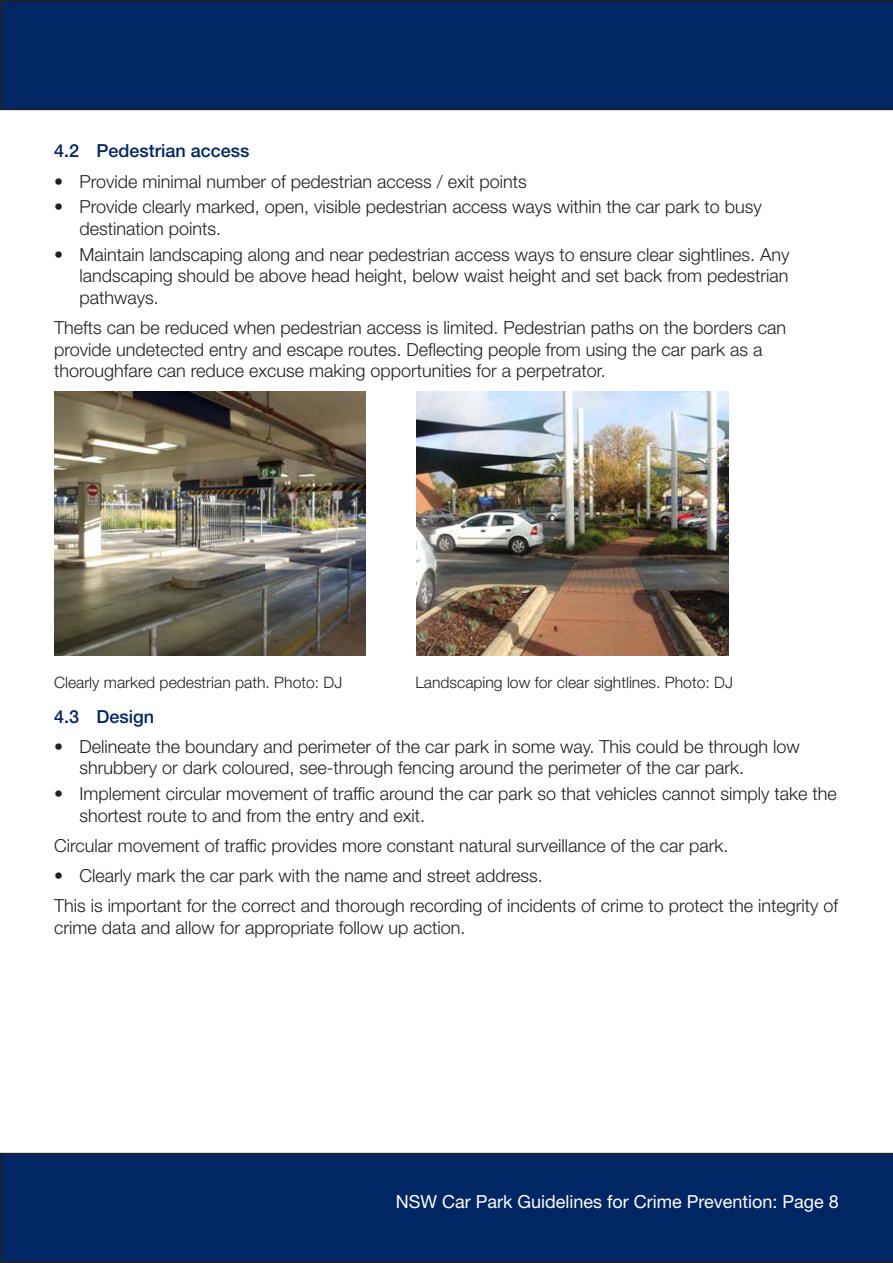
<style>
.page{position:relative;width:893px;height:1263px;background:#fff}
.page>*{position:absolute;margin:0;border:0;box-sizing:border-box;transform-origin:0 0}
.Body_text{font:300 18px/21.6px "Helvetica Neue LT Std";color:#231f20}
.t1{font:18px "Helvetica Neue LT Std";color:#fff}
.Heading2{font:500 18px "Helvetica Neue LT Std";color:#002664}
.t2{font:300 15.75px "Helvetica Neue LT Std";color:#231f20}
</style>
<div class="page">
<div style="left:0;top:1153px;width:893px;height:110px;background:#002664"></div>
<div style="left:0;top:0;width:893px;height:110px;background:#002664"></div>
<img style="left:417px;top:392px;width:311px;height:264px">
<img style="left:54px;top:392px;width:311px;height:264px">
<h2 class="Heading2" style="left:54px;top:140px;width:197px">4.2 Pedestrian access</h2>
<p class="Body_text" style="left:54px;top:170px;width:474px">• Provide minimal number of pedestrian access / exit points</p>
<p class="Body_text" style="left:80px;top:196px;width:684px;text-indent:-26px">• Provide clearly marked, open, visible pedestrian access ways within the car park to busy destination points.</p>
<p class="Body_text" style="left:80px;top:243px;width:711px;text-align:justify;text-indent:-26px">• Maintain landscaping along and near pedestrian access ways to ensure clear sightlines. Any landscaping should be above head height, below waist height and set back from pedestrian pathways.</p>
<p class="Body_text" style="left:54px;top:317px;width:734px">Thefts can be reduced when pedestrian access is limited. Pedestrian paths on the borders can provide undetected entry and escape routes. Deflecting people from using the car park as a thoroughfare can reduce excuse making opportunities for a perpetrator.</p>
<p class="t2" style="left:54px;top:673px;width:290px">Clearly marked pedestrian path. Photo: DJ</p>
<p class="t2" style="left:415px;top:673px;width:319px">Landscaping low for clear sightlines. Photo: DJ</p>
<h2 class="Heading2" style="left:54px;top:705px;width:102px">4.3 Design</h2>
<p class="Body_text" style="left:80px;top:735px;width:722px;text-indent:-26px">• Delineate the boundary and perimeter of the car park in some way. This could be through low shrubbery or dark coloured, see-through fencing around the perimeter of the car park.</p>
<p class="Body_text" style="left:80px;top:783px;width:759px;text-indent:-26px">• Implement circular movement of traffic around the car park so that vehicles cannot simply take the shortest route to and from the entry and exit.</p>
<p class="Body_text" style="left:54px;top:834px;width:676px">Circular movement of traffic provides more constant natural surveillance of the car park.</p>
<p class="Body_text" style="left:54px;top:864px;width:490px">• Clearly mark the car park with the name and street address.</p>
<p class="Body_text" style="left:54px;top:894px;width:786px">This is important for the correct and thorough recording of incidents of crime to protect the integrity of crime data and allow for appropriate follow up action.</p>
<p class="t1" style="left:396px;top:1191px;width:445px">NSW Car Park Guidelines for Crime Prevention: Page 8</p>
</div>
